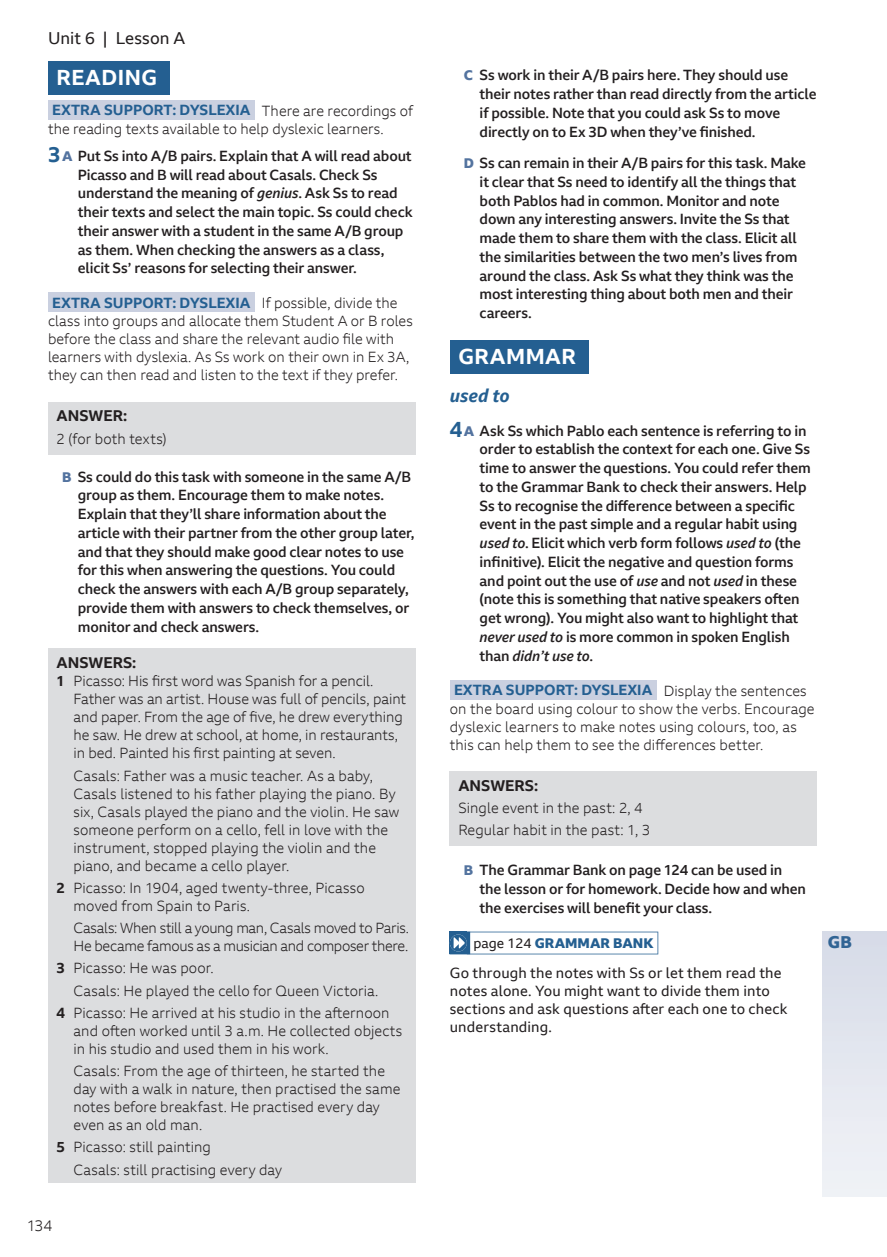
<style>
.page{position:relative;width:887px;height:1257px;background:#fff}
.page>*{position:absolute;margin:0;border:0;box-sizing:border-box;transform-origin:0 0}
.t1{font:700 21px "BBC Reith Sans";letter-spacing:.025em;color:#fff}
.t2{font:italic 700 18px "BBC Reith Sans";color:#245f91}
.t3{font:16.5px "BBC Reith Sans";letter-spacing:.005em;color:#231f20}
.t4{font:800 16.5px "BBC Reith Sans";color:#316494}
.t5{font:700 15px "BBC Reith Sans";color:#231f20}
.t6{font:300 15px "BBC Reith Sans";color:#231f20}
.t7{font:500 14.25px/18.8px "BBC Reith Sans";letter-spacing:-.01em;color:#231f20}
.t8{font:300 14.25px/18px "BBC Reith Sans";letter-spacing:.005em;color:#231f20}
.t9{font:14.25px/18px "BBC Reith Sans";letter-spacing:.01em;color:#231f20}
.t10{font:300 14.25px/18px "BBC Reith Sans";letter-spacing:-.02em;color:#231f20}
.t11{font:800 13.5px "BBC Reith Sans";color:#245f91}
.s1{font-weight:700;color:#245f91}
.s2{font-weight:700;font-size:21px;color:#245f91}
.s3{font-weight:800;font-size:13.5px;color:#53739f}
.s4{font-style:italic}
.s5{font-weight:700}
.s6{font-weight:400;color:#231f20}
</style>
<div class="page">
<div style="left:450px;top:340px;width:138px;height:33px;background:#245f91"></div>
<div style="left:450px;top:680px;width:207px;height:19px;background:#cad0e0"></div>
<div style="left:450px;top:771px;width:367px;height:75px;background:#dcdddf"></div>
<svg style="left:449px;top:932px;width:209px;height:22px"></svg>
<div style="left:48px;top:61px;width:121px;height:34px;background:#245f91"></div>
<div style="left:48px;top:100px;width:207px;height:19px;background:#cad0e0"></div>
<div style="left:48px;top:293px;width:207px;height:19px;background:#cad0e0"></div>
<div style="left:48px;top:402px;width:367px;height:52px;background:#dcdddf"></div>
<div style="left:48px;top:649px;width:367px;height:534px;background:#dcdddf"></div>
<div style="left:822px;top:931px;width:65px;height:265px;background:#e4e7ef"></div>
<p class="t3" style="left:48px;top:28px;width:139px">Unit 6 | Lesson A</p>
<h1 class="t1" style="left:57px;top:64px;width:102px">READING</h1>
<p class="t8" style="left:48px;top:100px;width:366px;line-height:18.8px"><span class="s1">EXTRA SUPPORT: DYSLEXIA</span> There are recordings of the reading texts available to help dyslexic learners.</p>
<p class="t7" style="left:78px;top:146px;width:336px;text-indent:-30px"><span class="s2">3</span> <span class="s3">A</span> Put Ss into A/B pairs. Explain that A will read about Picasso and B will read about Casals. Check Ss understand the meaning of <span class="s4">genius</span>. Ask Ss to read their texts and select the main topic. Ss could check their answer with a student in the same A/B group as them. When checking the answers as a class, elicit Ss’ reasons for selecting their answer.</p>
<p class="t8" style="left:48px;top:293px;width:366px"><span class="s1">EXTRA SUPPORT: DYSLEXIA</span> If possible, divide the class into groups and allocate them Student A or B roles before the class and share the relevant audio file with learners with dyslexia. As Ss work on their own in Ex 3A, they can then read and listen to the text if they prefer.</p>
<p class="t5" style="left:57px;top:406px;width:72px">ANSWER:</p>
<p class="t8" style="left:57px;top:429px;width:112px">2 (for both texts)</p>
<p class="t7" style="left:78px;top:467px;width:338px;text-indent:-16px"><span class="s3">B</span> Ss could do this task with someone in the same A/B group as them. Encourage them to make notes.<br>Explain that they’ll share information about the article with their partner from the other group later, and that they should make good clear notes to use for this when answering the questions. You could check the answers with each A/B group separately, provide them with answers to check themselves, or monitor and check answers.</p>
<p class="t5" style="left:57px;top:653px;width:81px">ANSWERS:</p>
<p class="t8" style="left:74px;top:672px;width:334px;text-indent:-17px"><span class="s5">1</span> Picasso: His first word was Spanish for a pencil.<br>Father was an artist. House was full of pencils, paint and paper. From the age of five, he drew everything he saw. He drew at school, at home, in restaurants, in bed. Painted his first painting at seven.</p>
<p class="t8" style="left:74px;top:766px;width:327px">Casals: Father was a music teacher. As a baby, Casals listened to his father playing the piano. By six, Casals played the piano and the violin. He saw someone perform on a cello, fell in love with the instrument, stopped playing the violin and the piano, and became a cello player.</p>
<p class="t8" style="left:74px;top:878px;width:293px;text-indent:-17px"><span class="s5">2</span> Picasso: In 1904, aged twenty-three, Picasso moved from Spain to Paris.</p>
<p class="t10" style="left:74px;top:919px;width:337px">Casals: When still a young man, Casals moved to Paris.<br>He became famous as a musician and composer there.</p>
<p class="t8" style="left:57px;top:959px;width:159px"><span class="s5">3</span> Picasso: He was poor.</p>
<p class="t8" style="left:74px;top:981px;width:306px">Casals: He played the cello for Queen Victoria.</p>
<p class="t8" style="left:57px;top:1003px;width:335px"><span class="s5">4</span> Picasso: He arrived at his studio in the afternoon</p>
<p class="t8" style="left:74px;top:1021px;width:330px">and often worked until 3 a.m. He collected objects in his studio and used them in his work.</p>
<p class="t8" style="left:74px;top:1062px;width:328px">Casals: From the age of thirteen, he started the day with a walk in nature, then practised the same notes before breakfast. He practised every day even as an old man.</p>
<p class="t8" style="left:74px;top:1136px;width:210px;line-height:22.2px;text-indent:-17px"><span class="s5">5</span> Picasso: still painting<br>Casals: still practising every day</p>
<p class="t6" style="left:27px;top:1216px;width:27px">134</p>
<p class="t7" style="left:480px;top:66px;width:338px;text-indent:-16px"><span class="s3">C</span> Ss work in their A/B pairs here. They should use their notes rather than read directly from the article if possible. Note that you could ask Ss to move directly on to Ex 3D when they’ve finished.</p>
<p class="t7" style="left:480px;top:153px;width:328px;text-indent:-16px"><span class="s3">D</span> Ss can remain in their A/B pairs for this task. Make it clear that Ss need to identify all the things that both Pablos had in common. Monitor and note down any interesting answers. Invite the Ss that made them to share them with the class. Elicit all the similarities between the two men’s lives from around the class. Ask Ss what they think was the most interesting thing about both men and their careers.</p>
<h1 class="t1" style="left:458px;top:343px;width:119px">GRAMMAR</h1>
<p class="t2" style="left:450px;top:384px;width:61px">used to</p>
<p class="t7" style="left:480px;top:421px;width:333px;text-indent:-30px"><span class="s2">4</span> <span class="s3">A</span> Ask Ss which Pablo each sentence is referring to in order to establish the context for each one. Give Ss time to answer the questions. You could refer them to the Grammar Bank to check their answers. Help Ss to recognise the difference between a specific event in the past simple and a regular habit using <span class="s4">used to</span>. Elicit which verb form follows <span class="s4">used to</span> (the infinitive). Elicit the negative and question forms and point out the use of <span class="s4">use</span> and not <span class="s4">used</span> in these (note this is something that native speakers often get wrong). You might also want to highlight that <span class="s4">never used to</span> is more common in spoken English than <span class="s4">didn’t use to</span>.</p>
<p class="t8" style="left:450px;top:680px;width:366px"><span class="s1">EXTRA SUPPORT: DYSLEXIA</span> Display the sentences on the board using colour to show the verbs. Encourage dyslexic learners to make notes using colours, too, as this can help them to see the differences better.</p>
<p class="t5" style="left:458px;top:776px;width:81px">ANSWERS:</p>
<p class="t8" style="left:458px;top:796px;width:193px;line-height:22.2px">Single event in the past: 2, 4<br>Regular habit in the past: 1, 3</p>
<p class="t7" style="left:480px;top:860px;width:328px;text-indent:-16px"><span class="s3">B</span> The Grammar Bank on page 124 can be used in the lesson or for homework. Decide how and when the exercises will benefit your class.</p>
<p class="t11" style="left:473px;top:934px;width:182px"><span class="s6">page 124</span> GRAMMAR BANK</p>
<p class="t9" style="left:450px;top:963px;width:339px">Go through the notes with Ss or let them read the notes alone. You might want to divide them into sections and ask questions after each one to check understanding.</p>
<p class="t4" style="left:828px;top:931px;width:26px">GB</p>
</div>
